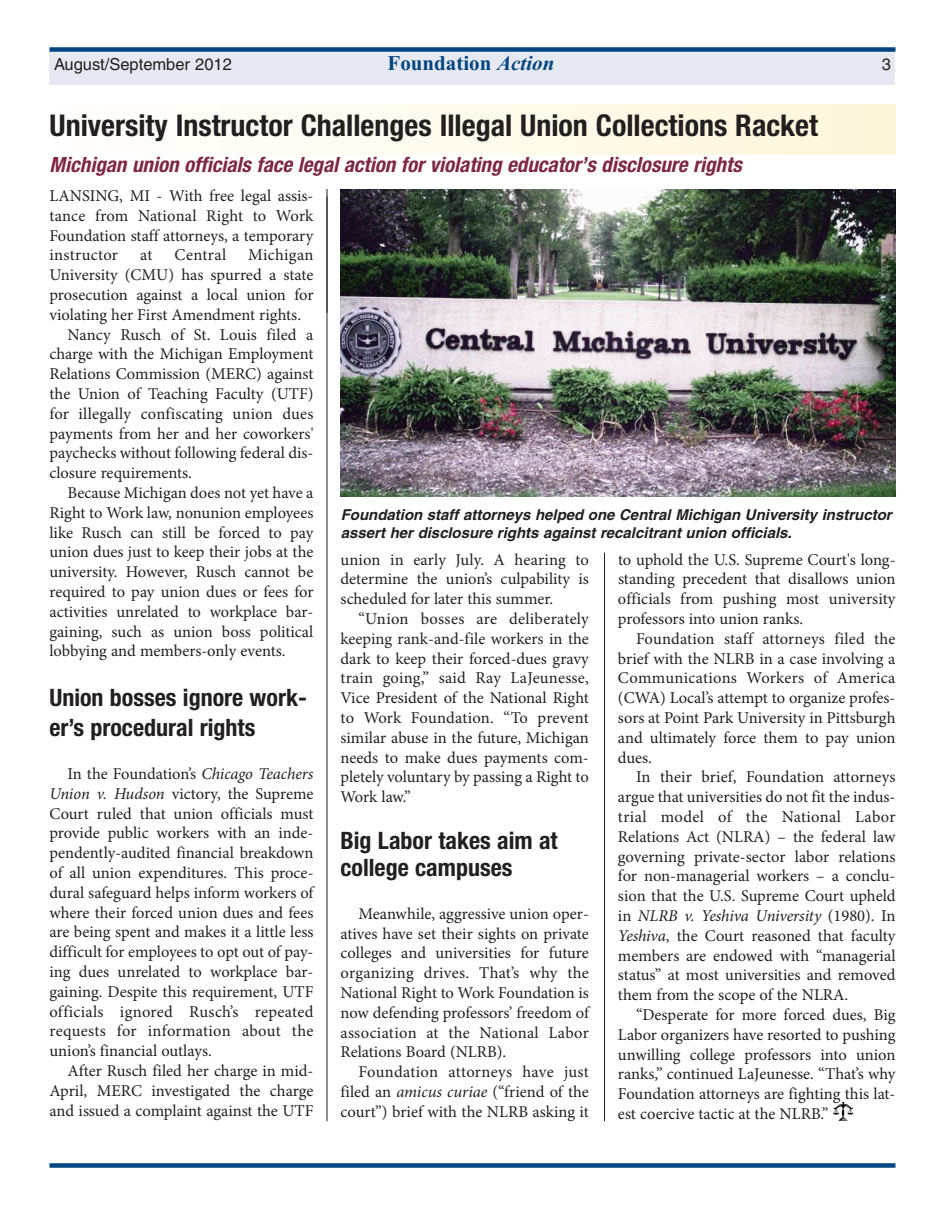
<style>
.page{position:relative;width:945px;height:1215px;background:#fff}
.page>*{position:absolute;margin:0;border:0;box-sizing:border-box;transform-origin:0 0}
.t1{font:700 condensed 30px "Helvetica Neue";color:#231f20}
.t2{font:700 condensed 24px/30px "Helvetica Neue";color:#231f20}
.t3{font:italic 700 condensed 21px "Helvetica Neue";color:#7e2846}
.t4{font:700 21px "Times New Roman";color:#01457f}
.t5{font:16.5px/19.8px "Minion Pro";color:#231f20;text-align:justify}
.t6{font:16.5px "Helvetica";color:#231f20}
.t7{font:16.5px "Minion Pro";letter-spacing:.02em;color:#231f20}
.t8{font:italic 700 15px/18px "Helvetica";color:#231f20}
.s1{font-style:italic}
</style>
<div class="page">
<img style="left:833px;top:1102px;width:21px;height:19px">
<div style="left:50px;top:50px;width:846px;height:36px;background:#e6e9f2"></div>
<div style="left:50px;top:1163px;width:846px;height:5px;background:#01457f"></div>
<div style="left:50px;top:47px;width:846px;height:5px;background:#01457f"></div>
<hr style="left:327px;top:196px;width:1px;height:925px;background:#231f20">
<hr style="left:327px;top:189px;width:1px;height:124px;background:#231f20">
<hr style="left:604px;top:553px;width:1px;height:568px;background:#231f20">
<div style="left:50px;top:104px;width:846px;height:51px;background:linear-gradient(to right,#fefefe,#fef6da)"></div>
<img style="left:340px;top:189px;width:556px;height:307px">
<p class="t6" style="left:54px;top:54px;width:179px">August/September 2012</p>
<p class="t4" style="left:388px;top:48px;width:168px">Foundation <span class="s1">Action</span></p>
<p class="t6" style="left:882px;top:54px;width:11px">3</p>
<h1 class="t1" style="left:50px;top:108px;width:770px">University Instructor Challenges Illegal Union Collections Racket</h1>
<p class="t3" style="left:50px;top:152px;width:699px">Michigan union officials face legal action for violating educator’s disclosure rights</p>
<p class="t5" style="left:49px;top:186px;width:266px">LANSING, MI - With free legal assis&shy;tance from National Right to Work Foundation staff attorneys, a temporary instructor</p>
<p class="t5" style="left:140px;top:245px;width:14px">at</p>
<p class="t7" style="left:175px;top:244px;width:53px">Central</p>
<p class="t7" style="left:248px;top:244px;width:67px">Michigan</p>
<p class="t5" style="left:49px;top:265px;width:266px">University (CMU) has spurred a state</p>
<p class="t5" style="left:49px;top:285px;width:266px">prosecution against a local union for</p>
<p class="t5" style="left:49px;top:305px;width:253px">violating her First Amendment rights.</p>
<p class="t5" style="left:68px;top:325px;width:247px">Nancy Rusch of St. Louis filed a</p>
<p class="t5" style="left:49px;top:344px;width:266px">charge with the Michigan Employment</p>
<p class="t5" style="left:49px;top:364px;width:266px">Relations Commission (MERC) against</p>
<p class="t5" style="left:49px;top:384px;width:266px">the Union of Teaching Faculty (UTF)</p>
<p class="t5" style="left:49px;top:404px;width:265px">for illegally confiscating union dues</p>
<p class="t5" style="left:49px;top:424px;width:266px">payments from her and her coworkers'</p>
<p class="t5" style="left:49px;top:443px;width:266px">paychecks without following federal dis-</p>
<p class="t5" style="left:49px;top:463px;width:144px">closure requirements.</p>
<p class="t5" style="left:68px;top:483px;width:247px">Because Michigan does not yet have a</p>
<p class="t5" style="left:49px;top:503px;width:266px">Right to Work law, nonunion employees</p>
<p class="t5" style="left:49px;top:523px;width:266px">like Rusch can still be forced to pay</p>
<p class="t5" style="left:49px;top:542px;width:266px">union dues just to keep their jobs at the</p>
<p class="t5" style="left:49px;top:562px;width:266px">university. However, Rusch cannot be</p>
<p class="t5" style="left:49px;top:582px;width:266px">required to pay union dues or fees for</p>
<p class="t5" style="left:49px;top:602px;width:265px">activities unrelated to workplace bar-</p>
<p class="t5" style="left:49px;top:622px;width:266px">gaining, such as union boss political</p>
<p class="t5" style="left:49px;top:641px;width:238px">lobbying and members-only events.</p>
<h2 class="t2" style="left:49px;top:682px;width:259px">Union bosses ignore work&shy;er’s procedural rights</h2>
<p class="t5" style="left:49px;top:764px;width:266px;text-indent:18px">In the Foundation’s <span class="s1">Chicago Teachers Union v. Hudson</span> victory, the Supreme Court ruled that union officials must provide public workers with an inde&shy;pendently-audited financial breakdown of all union expenditures. This proce&shy;dural safeguard helps inform workers of where their forced union dues and fees are being spent and makes it a little less difficult for employees to opt out of pay&shy;ing dues unrelated to workplace bar&shy;gaining. Despite this requirement, UTF officials ignored Rusch’s repeated requests for information about the union’s financial outlays.</p>
<p class="t5" style="left:49px;top:1061px;width:266px;text-indent:18px">After Rusch filed her charge in mid-April, MERC investigated the charge and issued a complaint against the UTF</p>
<p class="t8" style="left:341px;top:506px;width:553px">Foundation staff attorneys helped one Central Michigan University instructor assert her disclosure rights against recalcitrant union officials.</p>
<p class="t5" style="left:340px;top:549px;width:250px">union in early July. A hearing to determine the union’s culpability is scheduled for later this summer.</p>
<p class="t5" style="left:340px;top:609px;width:250px;text-indent:18px">“Union bosses are deliberately keeping rank-and-file workers in the dark to keep their forced-dues gravy train going,” said Ray LaJeunesse, Vice President of the National Right to Work Foundation. “To prevent similar abuse in the future, Michigan needs to make dues payments com&shy;pletely voluntary by passing a Right to Work law.”</p>
<h2 class="t2" style="left:340px;top:827px;width:219px;line-height:27px">Big Labor takes aim at college campuses</h2>
<p class="t5" style="left:340px;top:904px;width:250px;text-indent:18px">Meanwhile, aggressive union oper&shy;atives have set their sights on private colleges and universities for future organizing drives. That’s why the National Right to Work Foundation is now defending professors’ freedom of association at the National Labor Relations Board (NLRB).</p>
<p class="t5" style="left:341px;top:1062px;width:250px;text-indent:18px">Foundation attorneys have just filed an <span class="s1">amicus curiae</span> (“friend of the court”) brief with the NLRB asking it</p>
<p class="t5" style="left:618px;top:549px;width:279px">to uphold the U.S. Supreme Court's long&shy;standing precedent that disallows union officials from pushing most university professors into union ranks.</p>
<p class="t5" style="left:618px;top:629px;width:279px;text-indent:18px">Foundation staff attorneys filed the brief with the NLRB in a case involving a Communications Workers of America (CWA) Local’s attempt to organize profes&shy;sors at Point Park University in Pittsburgh and ultimately force them to pay union dues.</p>
<p class="t5" style="left:618px;top:767px;width:279px;text-indent:18px">In their brief, Foundation attorneys argue that universities do not fit the indus&shy;trial model of the National Labor Relations Act (NLRA) – the federal law governing private-sector labor relations for non-managerial workers – a conclu&shy;sion that the U.S. Supreme Court upheld in <span class="s1">NLRB v. Yeshiva University</span> (1980). In <span class="s1">Yeshiva</span>, the Court reasoned that faculty members are endowed with “managerial status” at most universities and removed them from the scope of the NLRA.</p>
<p class="t5" style="left:618px;top:1005px;width:279px;text-indent:18px">“Desperate for more forced dues, Big Labor organizers have resorted to pushing unwilling college professors into union ranks,” continued LaJeunesse. “That’s why Foundation attorneys are fighting this lat&shy;est coercive tactic at the NLRB.”</p>
</div>
